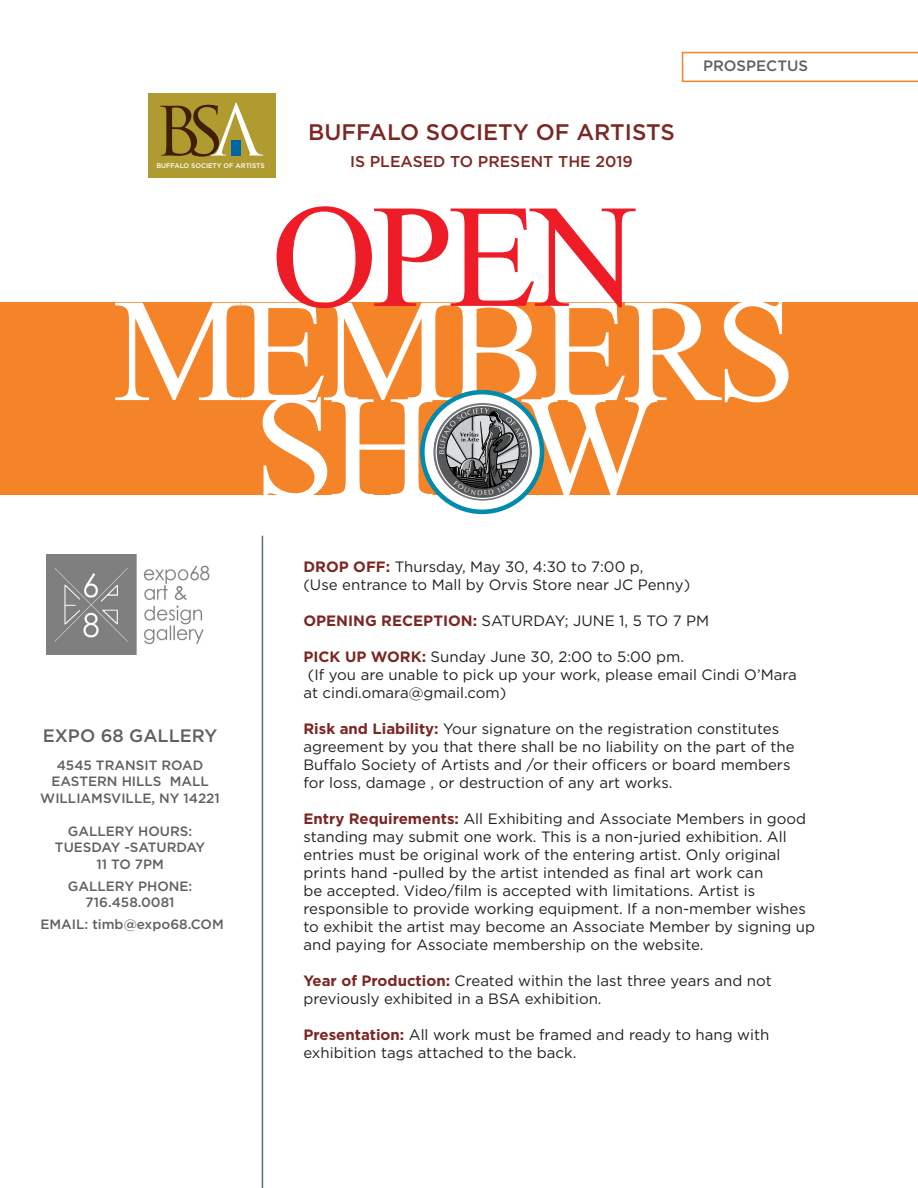
<style>
.page{position:relative;width:918px;height:1188px;background:#fff}
.page>*{position:absolute;margin:0;border:0;box-sizing:border-box;transform-origin:0 0}
.t1{font:147px "Times New Roman";letter-spacing:-.04em;color:#fff}
.t2{font:147px "Times New Roman";color:#ee1c27}
.t3{font:500 22.5px "Gotham";color:#7b2723}
.t4{font:500 18px "Gotham";color:#5f605f}
.t5{font:500 15.75px "Gotham";color:#7b2723}
.t6{font:15px/18px "Gotham HTF";color:#231f20}
.t7{font:500 15px "Gotham";color:#5f605f}
.t8{font:500 13.5px/16.5px "Gotham";color:#5f605f;text-align:center}
.t9{font:500 6.6px "Gotham HTF";color:#fff}
.s1{font-weight:700;color:#7b2723}
</style>
<div class="page">
<hr style="left:262px;top:536px;width:1px;height:652px;background:#5c6e77">
<div style="left:0;top:303px;width:918px;height:192px;background:#f58327"></div>
<svg style="left:422px;top:392px;width:120px;height:120px;fill:#fff"></svg>
<div style="left:420px;top:390px;width:124px;height:124px;border:5px solid #008aac;border-radius:50%"></div>
<img style="left:46px;top:555px;width:164px;height:99px">
<div style="left:148px;top:93px;width:127px;height:84px;background:#b09b31"></div>
<svg style="left:160px;top:102px;width:103px;height:55px"></svg>
<div style="left:231px;top:140px;width:9px;height:15px;background:#0066a1"></div>
<svg style="left:682px;top:52px;width:236px;height:30px"></svg>
<svg style="left:433px;top:403px;width:99px;height:98px"></svg>
<p class="t9" style="left:156px;top:162px;width:110px">BUFFALO SOCIETY OF ARTISTS</p>
<p class="t3" style="left:308px;top:119px;width:368px">BUFFALO SOCIETY OF ARTISTS</p>
<p class="t5" style="left:350px;top:153px;width:284px">IS PLEASED TO PRESENT THE 2019</p>
<p class="t7" style="left:703px;top:57px;width:106px">PROSPECTUS</p>
<p class="t2" style="left:271px;top:158px;width:368px">OPEN</p>
<p class="t1" style="left:113px;top:252px;width:685px">MEMBERS</p>
<p class="t1" style="left:253px;top:349px;width:406px">SH W</p>
<p class="t4" style="left:43px;top:726px;width:176px">EXPO 68 GALLERY</p>
<p class="t8" style="left:40px;top:756px;width:181px">4545 TRANSIT ROAD<br>EASTERN HILLS MALL<br>WILLIAMSVILLE, NY 14221</p>
<p class="t8" style="left:55px;top:822px;width:152px">GALLERY HOURS:<br>TUESDAY -SATURDAY<br>11 TO 7PM</p>
<p class="t8" style="left:68px;top:877px;width:126px">GALLERY PHONE:<br>716.458.0081</p>
<p class="t8" style="left:41px;top:916px;width:185px">EMAIL: timb@expo68.COM</p>
<p class="t6" style="left:303px;top:558px;width:341px"><span class="s1">DROP OFF:</span> Thursday, May 30, 4:30 to 7:00 p,</p>
<p class="t6" style="left:303px;top:576px;width:388px">(Use entrance to Mall by Orvis Store near JC Penny)</p>
<p class="t6" style="left:303px;top:612px;width:407px"><span class="s1">OPENING RECEPTION:</span> SATURDAY; JUNE 1, 5 TO 7 PM</p>
<p class="t6" style="left:303px;top:648px;width:382px"><span class="s1">PICK UP WORK:</span> Sunday June 30, 2:00 to 5:00 pm.</p>
<p class="t6" style="left:303px;top:666px;width:495px;text-indent:4px">(If you are unable to pick up your work, please email Cindi O’Mara at cindi.omara@gmail.com)</p>
<p class="t6" style="left:303px;top:720px;width:493px"><span class="s1">Risk and Liability:</span> Your signature on the registration constitutes agreement by you that there shall be no liability on the part of the Buffalo Society of Artists and /or their officers or board members for loss, damage , or destruction of any art works.</p>
<p class="t6" style="left:303px;top:810px;width:513px"><span class="s1">Entry Requirements:</span> All Exhibiting and Associate Members in good standing may submit one work. This is a non-juried exhibition. All entries must be original work of the entering artist. Only original prints hand -pulled by the artist intended as final art work can<br>be accepted. Video/film is accepted with limitations. Artist is responsible to provide working equipment. If a non-member wishes to exhibit the artist may become an Associate Member by signing up and paying for Associate membership on the website.</p>
<p class="t6" style="left:303px;top:972px;width:470px"><span class="s1">Year of Production:</span> Created within the last three years and not previously exhibited in a BSA exhibition.</p>
<p class="t6" style="left:303px;top:1026px;width:467px"><span class="s1">Presentation:</span> All work must be framed and ready to hang with exhibition tags attached to the back.</p>
</div>
